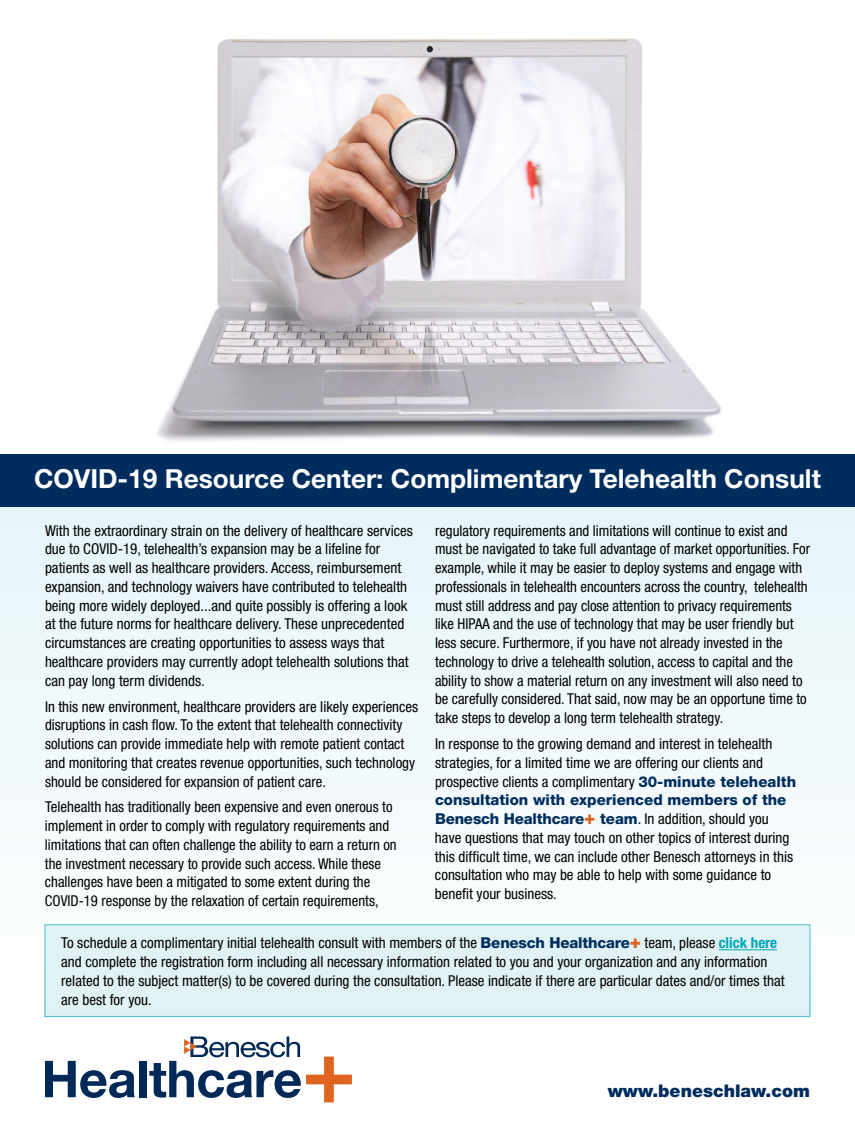
<style>
.page{position:relative;width:855px;height:1125px;background:#fff}
.page>*{position:absolute;margin:0;border:0;box-sizing:border-box;transform-origin:0 0}
.t1{font:700 26.25px "Helvetica Neue";color:#fff}
.t2{font:900 17.5px "Helvetica Neue";color:#002d5d}
.t3{font:condensed 15px/18.8px "Helvetica Neue";color:#000}
.s1{font-weight:800;font-stretch:normal;color:#002d5d}
.s2{font-weight:800;font-stretch:normal;font-size:18.75px;color:#df6420}
.s3{font-weight:900;font-stretch:normal;font-size:18.75px;color:#df6420}
.s4{font-weight:700;color:#00a5b8}
</style>
<div class="page">
<div style="left:44px;top:924px;width:767px;height:93px;background:#e1f2f4;border:1px solid #56c1cf"></div>
<div style="left:0;top:485px;width:855px;height:527px;background:linear-gradient(to right,#eef8fa,#eef8fa)"></div>
<img style="left:157px;top:38px;width:565px;height:403px">
<svg style="left:45px;top:1061px;width:90px;height:37px"></svg>
<div style="left:139px;top:1061px;width:7px;height:36px;background:#002957"></div>
<svg style="left:149px;top:1036px;width:203px;height:66px"></svg>
<div style="left:1px;top:454px;width:854px;height:52px;background:#002d5d"></div>
<hr style="left:719px;top:949px;width:58px;height:1px;background:#00a5b8">
<h1 class="t1" style="left:34px;top:462px;width:788px">COVID-19 Resource Center: Complimentary Telehealth Consult</h1>
<p class="t3" style="left:45px;top:521px;width:369px">With the extraordinary strain on the delivery of healthcare services due to COVID-19, telehealth’s expansion may be a lifeline for patients as well as healthcare providers. Access, reimbursement expansion, and technology waivers have contributed to telehealth being more widely deployed...and quite possibly is offering a look at the future norms for healthcare delivery. These unprecedented circumstances are creating opportunities to assess ways that healthcare providers may currently adopt telehealth solutions that can pay long term dividends.</p>
<p class="t3" style="left:45px;top:697px;width:375px">In this new environment, healthcare providers are likely experiences disruptions in cash flow. To the extent that telehealth connectivity solutions can provide immediate help with remote patient contact and monitoring that creates revenue opportunities, such technology should be considered for expansion of patient care.</p>
<p class="t3" style="left:45px;top:798px;width:353px">Telehealth has traditionally been expensive and even onerous to implement in order to comply with regulatory requirements and limitations that can often challenge the ability to earn a return on the investment necessary to provide such access. While these challenges have been a mitigated to some extent during the COVID-19 response by the relaxation of certain requirements,</p>
<p class="t3" style="left:435px;top:521px;width:377px">regulatory requirements and limitations will continue to exist and must be navigated to take full advantage of market opportunities. For example, while it may be easier to deploy systems and engage with professionals in telehealth encounters across the country, telehealth must still address and pay close attention to privacy requirements like HIPAA and the use of technology that may be user friendly but less secure. Furthermore, if you have not already invested in the technology to drive a telehealth solution, access to capital and the ability to show a material return on any investment will also need to be carefully considered. That said, now may be an opportune time to take steps to develop a long term telehealth strategy.</p>
<p class="t3" style="left:435px;top:734px;width:363px">In response to the growing demand and interest in telehealth strategies, for a limited time we are offering our clients and prospective clients a complimentary <span class="s1">30-minute telehealth consultation with experienced members of the Benesch Healthcare</span><span class="s2">+</span> <span class="s1">team</span>. In addition, should you have questions that may touch on other topics of interest during this difficult time, we can include other Benesch attorneys in this consultation who may be able to help with some guidance to benefit your business.</p>
<p class="t3" style="left:61px;top:934px;width:725px">To schedule a complimentary initial telehealth consult with members of the <span class="s1">Benesch Healthcare</span><span class="s3">+</span> team, please <span class="s4">click here </span>and complete the registration form including all necessary information related to you and your organization and any information related to the subject matter(s) to be covered during the consultation. Please indicate if there are particular dates and/or times that are best for you.</p>
<p class="t2" style="left:608px;top:1080px;width:204px">www.beneschlaw.com</p>
</div>
